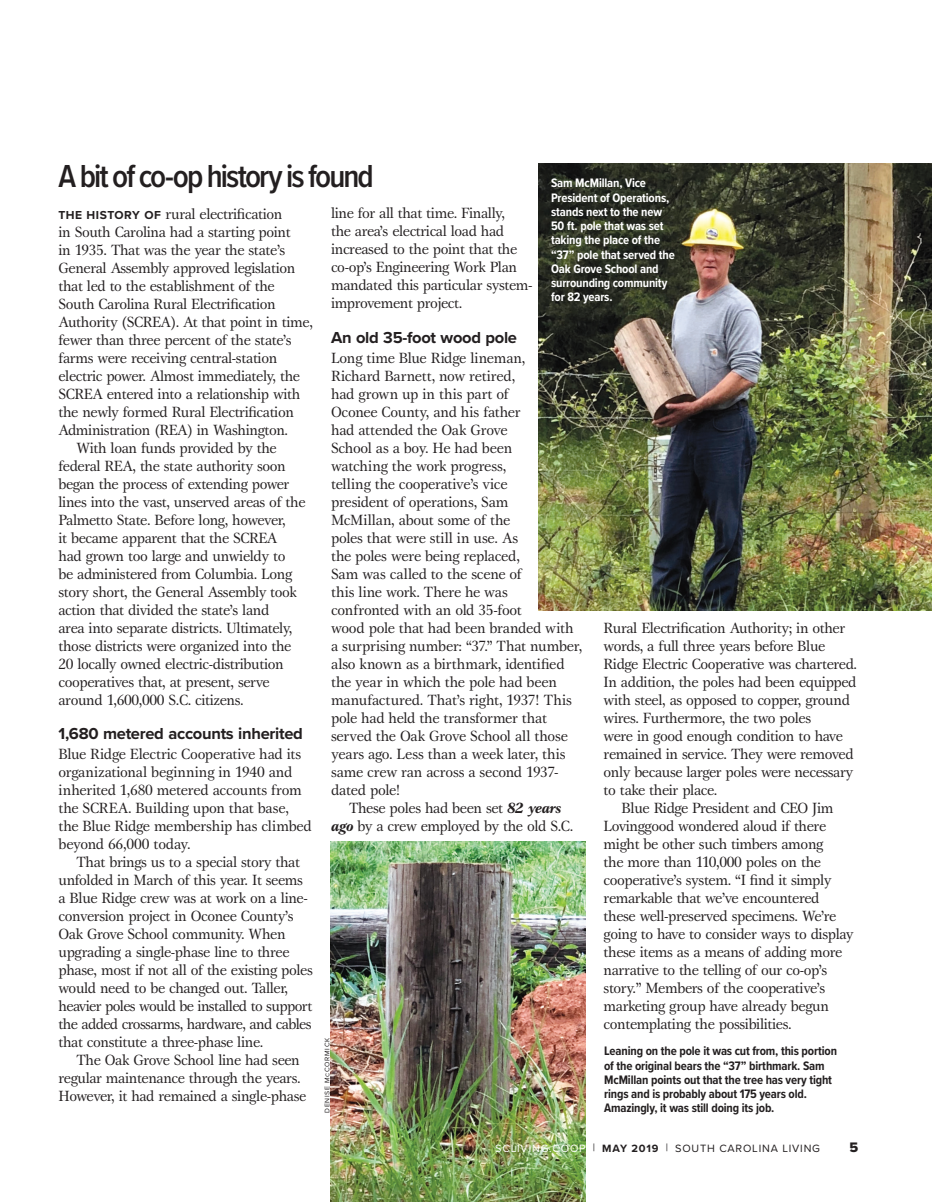
<style>
.page{position:relative;width:932px;height:1202px;background:#fff}
.page>*{position:absolute;margin:0;border:0;box-sizing:border-box;transform-origin:0 0}
.t1{font:600 33px "Proxima Nova Cond";letter-spacing:-.06em;color:#231f20}
.t2{font:700 16.5px "Proxima Nova";letter-spacing:-.02em;color:#231f20}
.t3{font:15.3px/18px "Gamma ITC Std";letter-spacing:-.025em;color:#231f20}
.t4{font:14.25px "Proxima Nova Extrabld";color:#231f20}
.t5{font:700 12.75px/14.2px "Proxima Nova Cond";letter-spacing:-.015em;color:#231f20}
.t6{font:700 12.75px/14.2px "Proxima Nova Cond";letter-spacing:-.015em;color:#fff}
.t7{font:10.95px "Proxima Nova";letter-spacing:.075em;color:#231f20}
.t8{font:6.9px "Proxima Nova";letter-spacing:.1em;color:#231f20}
.s1{font-family:"Proxima Nova";font-weight:700;font-size:12px}
.s2{font-weight:700;font-style:italic}
.s3{color:#fff}
.s4{font-weight:700}
</style>
<div class="page">
<img style="left:538px;top:164px;width:394px;height:447px">
<img style="left:331px;top:842px;width:255px;height:360px">
<h1 class="t1" style="left:58px;top:152px;width:317px">A bit of co-op history is found</h1>
<p class="t3" style="left:58px;top:204px;width:225px"><span class="s1">THE HISTORY OF</span> rural electrification</p>
<p class="t3" style="left:58px;top:222px;width:234px">in South Carolina had a starting point</p>
<p class="t3" style="left:58px;top:240px;width:228px">in 1935. That was the year the state’s</p>
<p class="t3" style="left:58px;top:258px;width:238px">General Assembly approved legislation</p>
<p class="t3" style="left:58px;top:276px;width:218px">that led to the establishment of the</p>
<p class="t3" style="left:58px;top:294px;width:219px">South Carolina Rural Electrification</p>
<p class="t3" style="left:58px;top:312px;width:256px">Authority (SCREA). At that point in time,</p>
<p class="t3" style="left:58px;top:330px;width:235px">fewer than three percent of the state’s</p>
<p class="t3" style="left:58px;top:348px;width:220px">farms were receiving central-station</p>
<p class="t3" style="left:58px;top:366px;width:243px">electric power. Almost immediately, the</p>
<p class="t3" style="left:58px;top:384px;width:243px">SCREA entered into a relationship with</p>
<p class="t3" style="left:58px;top:402px;width:237px">the newly formed Rural Electrification</p>
<p class="t3" style="left:58px;top:420px;width:231px">Administration (REA) in Washington.</p>
<p class="t3" style="left:76px;top:438px;width:202px">With loan funds provided by the</p>
<p class="t3" style="left:58px;top:456px;width:229px">federal REA, the state authority soon</p>
<p class="t3" style="left:58px;top:474px;width:232px">began the process of extending power</p>
<p class="t3" style="left:58px;top:492px;width:248px">lines into the vast, unserved areas of the</p>
<p class="t3" style="left:58px;top:510px;width:229px">Palmetto State. Before long, however,</p>
<p class="t3" style="left:58px;top:528px;width:220px">it became apparent that the SCREA</p>
<p class="t3" style="left:58px;top:546px;width:228px">had grown too large and unwieldy to</p>
<p class="t3" style="left:58px;top:564px;width:235px">be administered from Columbia. Long</p>
<p class="t3" style="left:58px;top:582px;width:240px">story short, the General Assembly took</p>
<p class="t3" style="left:58px;top:600px;width:212px">action that divided the state’s land</p>
<p class="t3" style="left:58px;top:618px;width:235px">area into separate districts. Ultimately,</p>
<p class="t3" style="left:58px;top:636px;width:234px">those districts were organized into the</p>
<p class="t3" style="left:58px;top:654px;width:227px">20 locally owned electric-distribution</p>
<p class="t3" style="left:58px;top:672px;width:213px">cooperatives that, at present, serve</p>
<p class="t3" style="left:58px;top:690px;width:187px">around 1,600,000 S.C. citizens.</p>
<p class="t2" style="left:58px;top:721px;width:246px">1,680 metered accounts inherited</p>
<p class="t3" style="left:58px;top:744px;width:255px">Blue Ridge Electric Cooperative had its organizational beginning in 1940 and inherited 1,680 metered accounts from the SCREA. Building upon that base, the Blue Ridge membership has climbed beyond 66,000 today.</p>
<p class="t3" style="left:58px;top:852px;width:256px;text-indent:18px">That brings us to a special story that unfolded in March of this year. It seems a Blue Ridge crew was at work on a line&shy;conversion project in Oconee County’s Oak Grove School community. When upgrading a single-phase line to three phase, most if not all of the existing poles would need to be changed out. Taller, heavier poles would be installed to support the added crossarms, hardware, and cables that constitute a three-phase line.</p>
<p class="t3" style="left:58px;top:1050px;width:249px;text-indent:18px">The Oak Grove School line had seen regular maintenance through the years.<br>However, it had remained a single-phase</p>
<p class="t6" style="left:551px;top:176px;width:125px">Sam McMillan, Vice<br>President of Operations, stands next to the new<br>50 ft. pole that was set taking the place of the “37” pole that served the<br>Oak Grove School and surrounding community for 82 years.</p>
<p class="t3" style="left:331px;top:204px;width:203px">line for all that time. Finally,<br>the area’s electrical load had increased to the point that the co-op’s Engineering Work Plan mandated this particular system&shy;improvement project.</p>
<p class="t2" style="left:331px;top:325px;width:187px">An old 35-foot wood pole</p>
<p class="t3" style="left:331px;top:348px;width:253px">Long time Blue Ridge lineman,<br>Richard Barnett, now retired,<br>had grown up in this part of<br>Oconee County, and his father<br>had attended the Oak Grove<br>School as a boy. He had been<br>watching the work progress,<br>telling the cooperative’s vice<br>president of operations, Sam<br>McMillan, about some of the<br>poles that were still in use. As<br>the poles were being replaced,<br>Sam was called to the scene of<br>this line work. There he was<br>confronted with an old 35-foot<br>wood pole that had been branded with a surprising number: “37.” That number, also known as a birthmark, identified the year in which the pole had been manufactured. That’s right, 1937! This pole had held the transformer that served the Oak Grove School all those years ago. Less than a week later, this same crew ran across a second 1937- dated pole!</p>
<p class="t3" style="left:331px;top:798px;width:244px;text-align:center">These poles had been set <span class="s2">82 years<br>ago</span> by a crew employed by the old S.C.</p>
<p class="t3" style="left:603px;top:618px;width:243px">Rural Electrification Authority; in other</p>
<p class="t3" style="left:603px;top:636px;width:223px">words, a full three years before Blue</p>
<p class="t3" style="left:603px;top:654px;width:255px">Ridge Electric Cooperative was chartered.</p>
<p class="t3" style="left:603px;top:672px;width:254px">In addition, the poles had been equipped</p>
<p class="t3" style="left:603px;top:690px;width:248px">with steel, as opposed to copper, ground</p>
<p class="t3" style="left:603px;top:708px;width:209px">wires. Furthermore, the two poles</p>
<p class="t3" style="left:603px;top:726px;width:241px">were in good enough condition to have</p>
<p class="t3" style="left:603px;top:744px;width:251px">remained in service. They were removed</p>
<p class="t3" style="left:603px;top:762px;width:251px">only because larger poles were necessary</p>
<p class="t3" style="left:603px;top:780px;width:115px">to take their place.</p>
<p class="t3" style="left:621px;top:798px;width:213px">Blue Ridge President and CEO Jim</p>
<p class="t3" style="left:603px;top:816px;width:224px">Lovinggood wondered aloud if there</p>
<p class="t3" style="left:603px;top:834px;width:221px">might be other such timbers among</p>
<p class="t3" style="left:603px;top:852px;width:219px">the more than 110,000 poles on the</p>
<p class="t3" style="left:603px;top:870px;width:229px">cooperative’s system. “I find it simply</p>
<p class="t3" style="left:603px;top:888px;width:217px">remarkable that we’ve encountered</p>
<p class="t3" style="left:603px;top:906px;width:234px">these well-preserved specimens. We’re</p>
<p class="t3" style="left:603px;top:924px;width:251px">going to have to consider ways to display</p>
<p class="t3" style="left:603px;top:942px;width:240px">these items as a means of adding more</p>
<p class="t3" style="left:603px;top:960px;width:225px">narrative to the telling of our co-op’s</p>
<p class="t3" style="left:603px;top:978px;width:223px">story.” Members of the cooperative’s</p>
<p class="t3" style="left:603px;top:996px;width:227px">marketing group have already begun</p>
<p class="t3" style="left:603px;top:1014px;width:189px">contemplating the possibilities.</p>
<p class="t5" style="left:604px;top:1043px;width:234px">Leaning on the pole it was cut from, this portion of the original bears the “37” birthmark. Sam McMillan points out that the tree has very tight rings and is probably about 175 years old.<br>Amazingly, it was still doing its job.</p>
<p class="t8" style="left:322px;top:1112px;width:77px;rotate:-90deg">DENISE McCORMICK</p>
<p class="t7" style="left:495px;top:1140px;width:326px"><span class="s3">SCLIVING.COOP</span> | <span class="s4">MAY 2019</span> | SOUTH CAROLINA LIVING</p>
<p class="t4" style="left:849px;top:1137px;width:10px">5</p>
</div>
